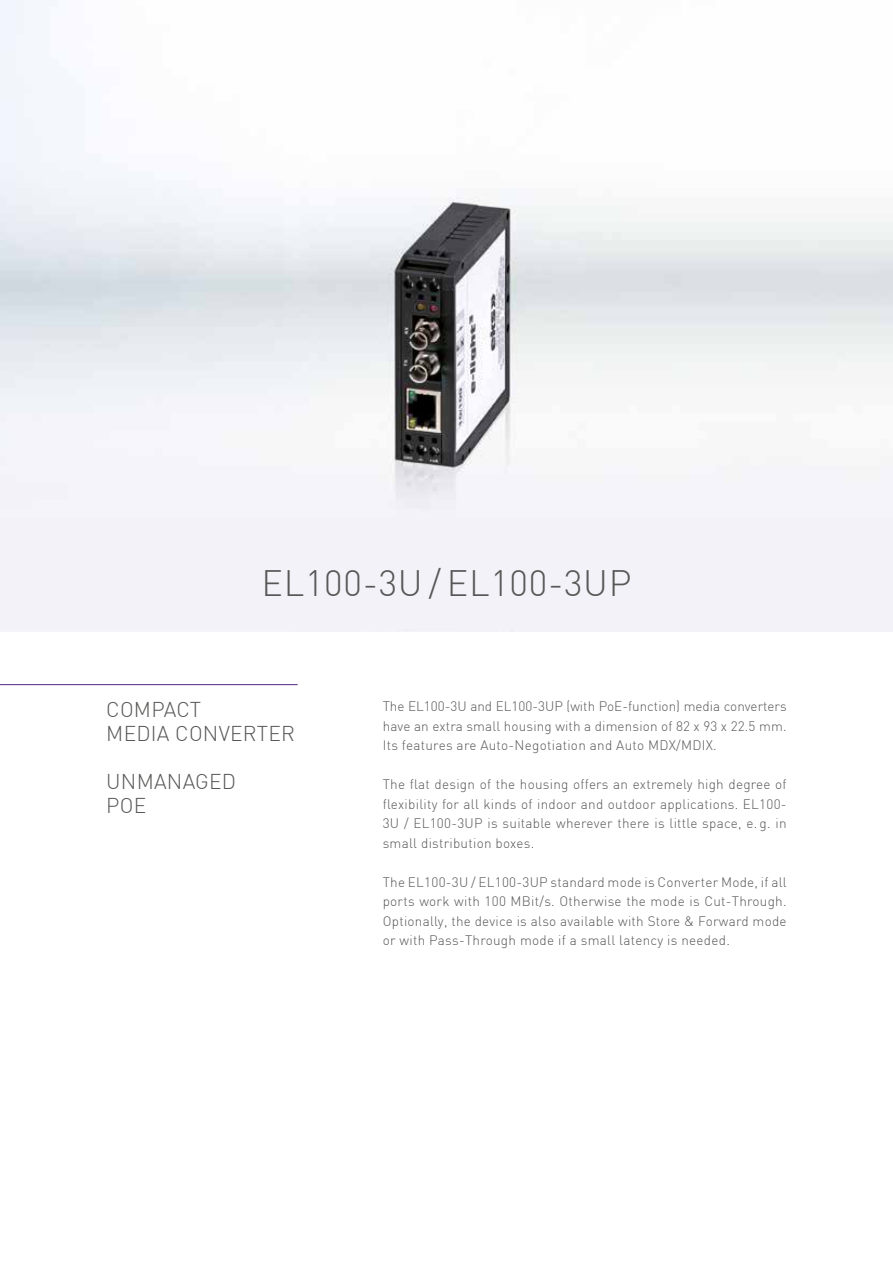
<style>
.page{position:relative;width:893px;height:1263px;background:#fff}
.page>*{position:absolute;margin:0;border:0;box-sizing:border-box;transform-origin:0 0}
.t1{font:300 36px "DIN";letter-spacing:.02em;color:#575756}
.t2{font:300 21px/24px "DIN";letter-spacing:.01em;color:#575756}
.t3{font:300 13.5px/19.5px "DIN";letter-spacing:.02em;color:#575756;text-align:justify}
</style>
<div class="page">
<img style="left:0;top:0;width:893px;height:631px">
<hr style="left:0;top:684px;width:298px;height:1px;background:#522583">
<h1 class="t1" style="left:261px;top:561px;width:372px">EL100-3U/ EL100-3UP</h1>
<h2 class="t2" style="left:106px;top:697px;width:190px">COMPACT<br>MEDIA CONVERTER</h2>
<h2 class="t2" style="left:106px;top:769px;width:131px">UNMANAGED<br>POE</h2>
<p class="t3" style="left:383px;top:696px;width:405px">The EL100-3U and EL100-3UP (with PoE-function) media converters have an extra small housing with a dimension of 82 x 93 x 22.5 mm.<br>Its features are Auto-Negotiation and Auto MDX/MDIX.</p>
<p class="t3" style="left:383px;top:774px;width:406px">The flat design of the housing offers an extremely high degree of flexibility for all kinds of indoor and outdoor applications. EL100- 3U / EL100-3UP is suitable wherever there is little space, e. g. in small distribution boxes.</p>
<p class="t3" style="left:383px;top:872px;width:405px">The EL100-3U / EL100-3UP standard mode is Converter Mode, if all ports work with 100 MBit/s. Otherwise the mode is Cut-Through.<br>Optionally, the device is also available with Store &amp; Forward mode or with Pass-Through mode if a small latency is needed.</p>
</div>
